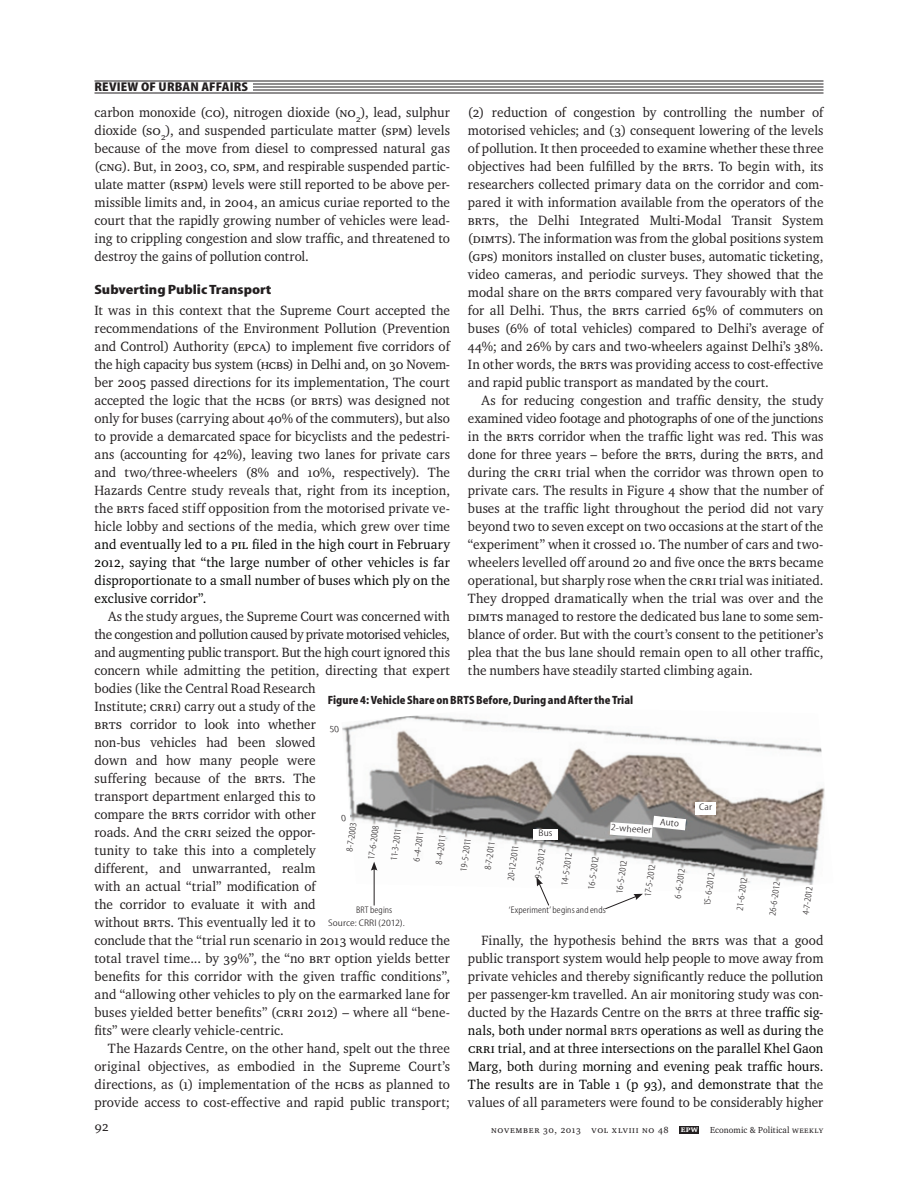
<style>
.page{position:relative;width:918px;height:1188px;background:#fff}
.page>*{position:absolute;margin:0;border:0;box-sizing:border-box;transform-origin:0 0}
.t1{font:13.8px/18px "EPW Charter";color:#231f20;text-align:justify}
.t2{font:800 13.5px "EPW Sans 3";color:#231f20;scale:1.2 1}
.t3{font:13.5px "EPW Charter";color:#231f20}
.t4{font:800 12.75px "EPW Sans 3";letter-spacing:.01em;color:#231f20;scale:1.11 1}
.t5{font:800 12px "EPW Sans 3";letter-spacing:.005em;color:#231f20}
.t6{font:9.75px "EPW Charter Scap";letter-spacing:.055em;color:#231f20}
.t7{font:300 9.6px "EPW Sans 1";letter-spacing:.01em;color:#231f20}
.t8{font:300 9.6px "EPW Sans 1";letter-spacing:.01em;color:#231f20;scale:1.2 1}
.t9{font:9px "EPW Charter";letter-spacing:.005em;color:#231f20}
.s1{font-family:"EPW Charter Scap"}
.s2{color:#040503}
.s3{font-family:"EPW Charter Scap";color:#040503}
.s4{font-weight:700;font-size:9px;color:#fff}
</style>
<div class="page">
<hr style="left:94px;top:81px;width:730px;height:1px;background:#231f20">
<hr style="left:94px;top:84px;width:730px;height:1px;background:#231f20">
<hr style="left:94px;top:87px;width:730px;height:1px;background:#231f20">
<hr style="left:94px;top:90px;width:730px;height:1px;background:#231f20">
<hr style="left:94px;top:93px;width:730px;height:1px;background:#231f20">
<div style="left:94px;top:82px;width:159px;height:10px;background:#fff"></div>
<div style="left:680px;top:1126px;width:19px;height:7px;background:#231f20"></div>
<img style="left:342px;top:715px;width:483px;height:180px">
<svg style="left:605px;top:894px;width:38px;height:15px"></svg>
<svg style="left:536px;top:877px;width:13px;height:29px"></svg>
<hr style="left:374px;top:868px;width:1px;height:37px;background:#231f20">
<svg style="left:371px;top:862px;width:6px;height:9px"></svg>
<div style="left:533px;top:830px;width:25px;height:10px;background:#fff"></div>
<svg style="left:610px;top:816px;width:76px;height:22px"></svg>
<div style="left:695px;top:802px;width:21px;height:13px;background:#fff"></div>
<svg style="left:342px;top:814px;width:4px;height:7px"></svg>
<p class="t4" style="left:94px;top:82px;width:140px">REVIEW OF URBAN AFFAIRS</p>
<p class="t1" style="left:468px;top:104px;width:357px">(2) reduction of congestion by controlling the number of motorised vehicles; and (3) consequent lowering of the levels of pollution. It then proceeded to examine whether these three objectives had been fulfilled by the <span class="s1">BRTs</span>. To begin with, its researchers collected primary data on the corridor and com&shy;pared it with information available from the operators of the <span class="s1">BRTs</span>, the Delhi Integrated Multi-Modal Transit System (<span class="s1">DIMTS</span>). The information was from the global positions system (<span class="s1">GPS)</span> monitors installed on cluster buses, automatic ticketing, video cameras, and periodic surveys. They showed that the modal share on the <span class="s1">BRTs</span> compared very favourably with that for all Delhi. Thus, the <span class="s1">BRTs</span> carried 65% of commuters on buses (6% of total vehicles) compared to Delhi’s average of 44%; and 26% by cars and two-wheelers against Delhi’s 38%.<br>In other words, the <span class="s1">BRTs</span> was providing access to cost-effective and rapid public transport as mandated by the court.</p>
<p class="t1" style="left:468px;top:392px;width:357px;text-indent:14px">As for reducing congestion and traffic density, the study examined video footage and photographs of one of the junctions in the <span class="s1">BRTs</span> corridor when the traffic light was red. This was done for three years – before the <span class="s1">BRTs</span>, during the <span class="s1">BRTs</span>, and during the <span class="s1">CRRI</span> trial when the corridor was thrown open to private cars. The results in Figure 4 show that the number of buses at the traffic light throughout the period did not vary beyond two to seven except on two occasions at the start of the “experiment” when it crossed 10. The number of cars and two&shy;wheelers levelled off around 20 and five once the <span class="s1">BRTs</span> became operational, but sharply rose when the <span class="s1">CRRI</span> trial was initiated.<br>They dropped dramatically when the trial was over and the <span class="s1">DIMTS</span> managed to restore the dedicated bus lane to some sem&shy;blance of order. But with the court’s consent to the petitioner’s plea that the bus lane should remain open to all other traffic, the numbers have steadily started climbing again.</p>
<p class="t1" style="left:94px;top:104px;width:357px">carbon monoxide (<span class="s1">CO</span>), nitrogen dioxide (<span class="s1">NO</span><sub>2</sub>), lead, sulphur dioxide (<span class="s1">SO</span><sub>2</sub>), and suspended particulate matter (<span class="s1">SPM</span>) levels because of the move from diesel to compressed natural gas (<span class="s1">CNG</span>). But, in 2003, <span class="s1">CO</span>, <span class="s1">SPM</span>, and respirable suspended partic&shy;ulate matter (<span class="s1">RSPM</span>) levels were still reported to be above per&shy;missible limits and, in 2004, an amicus curiae reported to the court that the rapidly growing number of vehicles were lead&shy;ing to crippling congestion and slow traffic, and threatened to d estroy the gains of pollution control.</p>
<p class="t2" style="left:94px;top:284px;width:149px">Subverting Public Transport</p>
<p class="t1" style="left:94px;top:302px;width:357px">It was in this context that the Supreme Court accepted the recommendations of the Environment Pollution (Prevention and Control) Authority (<span class="s1">EPCA</span>) to implement five corridors of the high capacity bus system (<span class="s1">HCBS</span>) in Delhi and, on 30 Novem&shy;ber 2005 passed directions for its implementation, The court accepted the logic that the <span class="s1">HCBS</span> (or <span class="s1">BRTs</span>) was designed not only for buses (carrying about 40% of the commuters), but also to provide a demarcated space for bicyclists and the pedestri&shy;ans (accounting for 42%), leaving two lanes for private cars and two/three-wheelers (8% and 10%, respectively). The Hazards Centre study reveals that, right from its inception, the <span class="s1">BRTs</span> faced stiff opposition from the motorised private ve&shy;hicle lobby and sections of the media, which grew over time <span class="s2">and eventually led to a</span> <span class="s3">PIL</span> <span class="s2">filed in the high court in February 2012, saying that “the large number of other vehicles is far disproportionate to a small number of buses which ply on the exclusive corridor”.</span></p>
<p class="t1" style="left:94px;top:608px;width:357px;text-align:left;text-indent:14px">As the study argues, the Supreme Court was concerned with the congestion and pollution caused by private motorised vehicles, and augmenting public transport. But the high court ignored this concern while admitting the petition, directing that expert bodies (like the Central Road Research<br>Institute; <span class="s1">CRRI</span>) carry out a study of the<br><span class="s1">BRTs</span> corridor to look into whether<br>non-bus vehicles had been slowed<br>down and how many people were<br>suffering because of the <span class="s1">BRTs</span>. The<br>transport department enlarged this to<br>compare the <span class="s1">BRTs</span> corridor with other<br>roads. And the <span class="s1">CRRI</span> seized the oppor-<br>tunity to take this into a completely<br>different, and unwarranted, realm<br>with an actual “trial” modification of<br>the corridor to evaluate it with and<br>without <span class="s1">BRTs</span>. This eventually led it to<br>conclude that the “trial run scenario in 2013 would reduce the total travel time... by 39%”, the “no <span class="s1">BRT</span> option yields better benefits for this corridor with the given traffic conditions”, and “allowing other vehicles to ply on the earmarked lane for buses yielded better benefits” (<span class="s1">CRRI</span> 2012) – where all “bene&shy;fits” were clearly vehicle-centric.</p>
<p class="t1" style="left:94px;top:1040px;width:357px;text-indent:14px">The Hazards Centre, on the other hand, spelt out the three original objectives, as embodied in the Supreme Court’s directions, as (1) implementation of the <span class="s1">HCBS</span> as planned to provide access to cost-effective and rapid public transport;</p>
<p class="t5" style="left:328px;top:696px;width:307px">Figure 4: Vehicle Share on BRTS Before, During and After the Trial</p>
<p class="t8" style="left:699px;top:804px;width:12px">Car</p>
<p class="t8" style="left:660px;top:818px;width:17px;rotate:6deg">Auto</p>
<p class="t7" style="left:346px;top:851px;width:31px;rotate:-82deg">8-7-2003</p>
<p class="t7" style="left:367px;top:859px;width:36px;rotate:-82deg">17-6-2008</p>
<p class="t7" style="left:390px;top:860px;width:34px;rotate:-82deg">11-3-2011</p>
<p class="t7" style="left:413px;top:861px;width:31px;rotate:-82deg">6-4-2011</p>
<p class="t7" style="left:435px;top:864px;width:31px;rotate:-82deg">8-4-2011</p>
<p class="t7" style="left:460px;top:871px;width:34px;rotate:-82deg">19-5-2011</p>
<p class="t7" style="left:484px;top:869px;width:30px;rotate:-82deg">8-7-2011</p>
<p class="t7" style="left:507px;top:880px;width:37px;rotate:-82deg">20-12-2011</p>
<p class="t7" style="left:534px;top:878px;width:31px;rotate:-82deg">9-5-2012</p>
<p class="t7" style="left:561px;top:885px;width:35px;rotate:-82deg">14-5-2012</p>
<p class="t7" style="left:587px;top:889px;width:35px;rotate:-82deg">16-5-2012</p>
<p class="t7" style="left:616px;top:893px;width:35px;rotate:-82deg">16-5-2012</p>
<p class="t7" style="left:644px;top:896px;width:34px;rotate:-82deg">17-5-2012</p>
<p class="t7" style="left:674px;top:898px;width:31px;rotate:-82deg">6-6-2012</p>
<p class="t7" style="left:703px;top:905px;width:35px;rotate:-82deg">15-6-2012</p>
<p class="t7" style="left:736px;top:910px;width:35px;rotate:-82deg">21-6-2012</p>
<p class="t7" style="left:769px;top:915px;width:36px;rotate:-82deg">26-6-2012</p>
<p class="t7" style="left:802px;top:914px;width:30px;rotate:-82deg">4-7-2012</p>
<p class="t8" style="left:539px;top:829px;width:13px">Bus</p>
<p class="t8" style="left:611px;top:824px;width:35px;rotate:4deg">2-wheeler</p>
<p class="t7" style="left:356px;top:906px;width:38px">BRT begins</p>
<p class="t7" style="left:509px;top:906px;width:98px">‘Experiment’ begins and ends</p>
<p class="t8" style="left:328px;top:919px;width:65px">Source: CRRI (2012).</p>
<p class="t1" style="left:468px;top:932px;width:357px;text-indent:14px">Finally, the hypothesis behind the <span class="s1">BRTs</span> was that a good public transport system would help people to move away from private vehicles and thereby significantly reduce the pollution per passenger-km travelled. An air monitoring study was con&shy;ducted by the Hazards Centre on the <span class="s1">BRTs</span> at three <span class="s2">traffic sig&shy;nals, both under normal</span> <span class="s1">BRTs</span> <span class="s2">operations as well as during the </span><span class="s3">CRRI</span> <span class="s2">trial, and at three intersections on the parallel Khel Gaon Marg, both</span> during <span class="s2">morning and evening peak traffic hours.<br>The results are in Table 1 (p 93), and demonstrate that</span> the values of all parameters were found to be considerably higher</p>
<p class="t3" style="left:94px;top:1121px;width:16px">92</p>
<p class="t6" style="left:491px;top:1124px;width:208px">november 30, 2013 vol xlviiI no 48 <span class="s4">EPW</span></p>
<p class="t9" style="left:710px;top:1126px;width:115px">Economic &amp; Political <span class="s1">Weekly</span></p>
</div>
